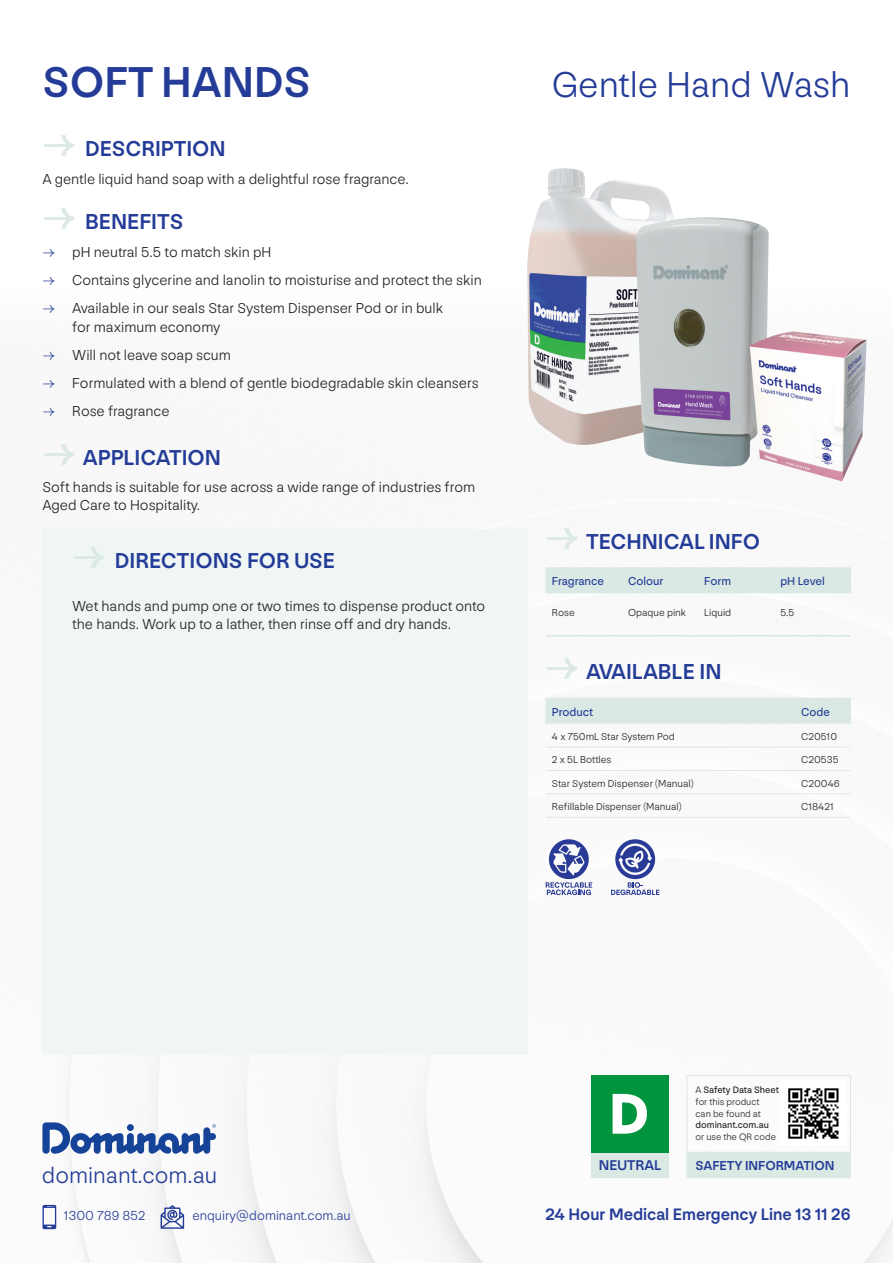
<style>
.page{position:relative;width:893px;height:1263px;background:#fff}
.page>*{position:absolute;margin:0;border:0;box-sizing:border-box;transform-origin:0 0}
.t1{font:900 59.85px "NN Nouvelle Grotesk";color:#fff}
.t2{font:500 45px "NN Nouvelle Grotesk";color:#243c97}
.t3{font:300 37.5px "NN Nouvelle Grotesk";color:#243c97}
.t4{font:300 23.55px "NN Nouvelle Grotesk";color:#243c97}
.t5{font:500 22.5px "NN Nouvelle Grotesk";color:#243c97}
.t6{font:500 17.25px "NN Nouvelle Grotesk";color:#243c97}
.t7{font:300 15px/18px "NN Nouvelle Grotesk";color:#231f20}
.t8{font:500 14.7px "NN Nouvelle Grotesk";color:#243c97}
.t9{font:300 13.65px "NN Nouvelle Grotesk";color:#243c97}
.t10{font:500 13.5px "NN Nouvelle Grotesk";color:#243c97}
.t11{font:12px "NN Nouvelle Grotesk";color:#243c97}
.t12{font:300 10.5px "NN Nouvelle Grotesk";color:#231f20}
.t13{font:300 9.75px/11.7px "NN Nouvelle Grotesk";color:#231f20}
.s1{font-weight:700;font-size:37.5px;color:#dae9e4}
.s2{color:#243c97}
.s3{font-weight:400}
</style>
<div class="page">
<img style="left:42px;top:481px;width:851px;height:782px">
<div style="left:43px;top:529px;width:484px;height:526px;background:#eff6f4"></div>
<div style="left:687px;top:1152px;width:163px;height:26px;background:#dae9e4"></div>
<hr style="left:687px;top:1177px;width:164px;height:1px;background:#dae9e4">
<svg style="left:850px;top:1152px;width:1px;height:25px"></svg>
<hr style="left:687px;top:1075px;width:164px;height:1px;background:#dae9e4">
<hr style="left:687px;top:1075px;width:1px;height:77px;background:#dae9e4">
<hr style="left:850px;top:1075px;width:1px;height:77px;background:#dae9e4">
<img style="left:780px;top:1080px;width:66px;height:65px">
<hr style="left:546px;top:635px;width:76px;height:1px;background:#c8dbe5">
<hr style="left:622px;top:635px;width:76px;height:1px;background:#c8dbe5">
<hr style="left:698px;top:635px;width:76px;height:1px;background:#c8dbe5">
<hr style="left:774px;top:635px;width:76px;height:1px;background:#c8dbe5">
<hr style="left:546px;top:567px;width:76px;height:1px;background:#dae9e4">
<hr style="left:622px;top:567px;width:76px;height:1px;background:#dae9e4">
<hr style="left:698px;top:567px;width:76px;height:1px;background:#dae9e4">
<hr style="left:774px;top:567px;width:77px;height:1px;background:#dae9e4">
<div style="left:546px;top:568px;width:305px;height:25px;background:#dae9e4"></div>
<div style="left:546px;top:698px;width:305px;height:26px;background:#dae9e4"></div>
<hr style="left:546px;top:747px;width:249px;height:1px;background:#dae9e4">
<hr style="left:795px;top:747px;width:55px;height:1px;background:#dae9e4">
<hr style="left:546px;top:770px;width:249px;height:1px;background:#dae9e4">
<hr style="left:795px;top:770px;width:55px;height:1px;background:#dae9e4">
<hr style="left:546px;top:793px;width:249px;height:1px;background:#dae9e4">
<hr style="left:795px;top:793px;width:55px;height:1px;background:#dae9e4">
<hr style="left:546px;top:817px;width:249px;height:1px;background:#dae9e4">
<hr style="left:795px;top:817px;width:55px;height:1px;background:#dae9e4">
<svg style="left:43px;top:1205px;width:13px;height:24px"></svg>
<svg style="left:42px;top:1122px;width:174px;height:32px"></svg>
<svg style="left:546px;top:839px;width:46px;height:56px"></svg>
<svg style="left:611px;top:839px;width:48px;height:56px"></svg>
<div style="left:591px;top:1101px;width:77px;height:77px;background:#dae9e4"></div>
<div style="left:591px;top:1075px;width:77px;height:77px;background:#00943d"></div>
<img style="left:527px;top:168px;width:147px;height:277px">
<img style="left:635px;top:217px;width:134px;height:250px">
<svg style="left:161px;top:1205px;width:23px;height:24px"></svg>
<img style="left:750px;top:331px;width:117px;height:150px">
<p class="t2" style="left:43px;top:55px;width:270px">SOFT HANDS</p>
<p class="t3" style="left:552px;top:63px;width:300px">Gentle Hand Wash</p>
<p class="t5" style="left:43px;top:135px;width:185px"><span class="s1">→</span> DESCRIPTION</p>
<p class="t7" style="left:43px;top:170px;width:368px">A gentle liquid hand soap with a delightful rose fragrance.</p>
<p class="t5" style="left:43px;top:208px;width:142px"><span class="s1">→</span> BENEFITS</p>
<p class="t7" style="left:43px;top:243px;width:230px"><span class="s2">→</span> pH neutral 5.5 to match skin pH</p>
<p class="t7" style="left:43px;top:271px;width:441px"><span class="s2">→</span> Contains glycerine and lanolin to moisturise and protect the skin</p>
<p class="t7" style="left:72px;top:298px;width:372px;line-height:19.5px;text-indent:-30px"><span class="s2">→</span> Available in our seals Star System Dispenser Pod or in bulk for maximum economy</p>
<p class="t7" style="left:43px;top:346px;width:190px"><span class="s2">→</span> Will not leave soap scum</p>
<p class="t7" style="left:43px;top:374px;width:438px"><span class="s2">→</span> Formulated with a blend of gentle biodegradable skin cleansers</p>
<p class="t7" style="left:43px;top:402px;width:129px"><span class="s2">→</span> Rose fragrance</p>
<p class="t5" style="left:43px;top:445px;width:180px"><span class="s1">→</span> APPLICATION</p>
<p class="t7" style="left:43px;top:478px;width:434px">Soft hands is suitable for use across a wide range of industries from<br>Aged Care to Hospitality.</p>
<p class="t5" style="left:72px;top:547px;width:264px"><span class="s1">→</span> DIRECTIONS FOR USE</p>
<p class="t7" style="left:72px;top:597px;width:414px">Wet hands and pump one or two times to dispense product onto the hands. Work up to a lather, then rinse off and dry hands.</p>
<p class="t5" style="left:546px;top:528px;width:216px"><span class="s1">→</span> TECHNICAL INFO</p>
<p class="t11" style="left:552px;top:574px;width:53px">Fragrance</p>
<p class="t11" style="left:628px;top:574px;width:37px">Colour</p>
<p class="t11" style="left:704px;top:574px;width:28px">Form</p>
<p class="t11" style="left:780px;top:574px;width:46px">pH Level</p>
<p class="t12" style="left:552px;top:606px;width:24px">Rose</p>
<p class="t12" style="left:628px;top:606px;width:60px">Opaque pink</p>
<p class="t12" style="left:704px;top:606px;width:29px">Liquid</p>
<p class="t12" style="left:780px;top:606px;width:16px">5.5</p>
<p class="t5" style="left:546px;top:658px;width:177px"><span class="s1">→</span> AVAILABLE IN</p>
<p class="t11" style="left:552px;top:705px;width:43px">Product</p>
<p class="t11" style="left:801px;top:705px;width:30px">Code</p>
<p class="t12" style="left:552px;top:731px;width:124px">4 x 750mL Star System Pod</p>
<p class="t12" style="left:801px;top:731px;width:38px">C20510</p>
<p class="t12" style="left:552px;top:754px;width:61px">2 x 5L Bottles</p>
<p class="t12" style="left:801px;top:754px;width:39px">C20535</p>
<p class="t12" style="left:552px;top:777px;width:143px">Star System Dispenser (Manual)</p>
<p class="t12" style="left:801px;top:777px;width:40px">C20046</p>
<p class="t12" style="left:552px;top:801px;width:131px">Refillable Dispenser (Manual)</p>
<p class="t12" style="left:801px;top:801px;width:34px">C18421</p>
<p class="t13" style="left:695px;top:1084px;width:85px">A <span class="s3">Safety Data Sheet </span>for this product<br>can be found at <span class="s3">dominant.com.au </span>or use the QR code</p>
<p class="t10" style="left:695px;top:1157px;width:141px">SAFETY INFORMATION</p>
<p class="t1" style="left:609px;top:1077px;width:41px">D</p>
<p class="t8" style="left:599px;top:1156px;width:64px">NEUTRAL</p>
<p class="t4" style="left:42px;top:1162px;width:177px">dominant.com.au</p>
<p class="t9" style="left:64px;top:1208px;width:83px">1300 789 852</p>
<p class="t9" style="left:192px;top:1208px;width:160px">enquiry@dominant.com.au</p>
<p class="t6" style="left:545px;top:1204px;width:306px">24 Hour Medical Emergency Line 13 11 26</p>
</div>
